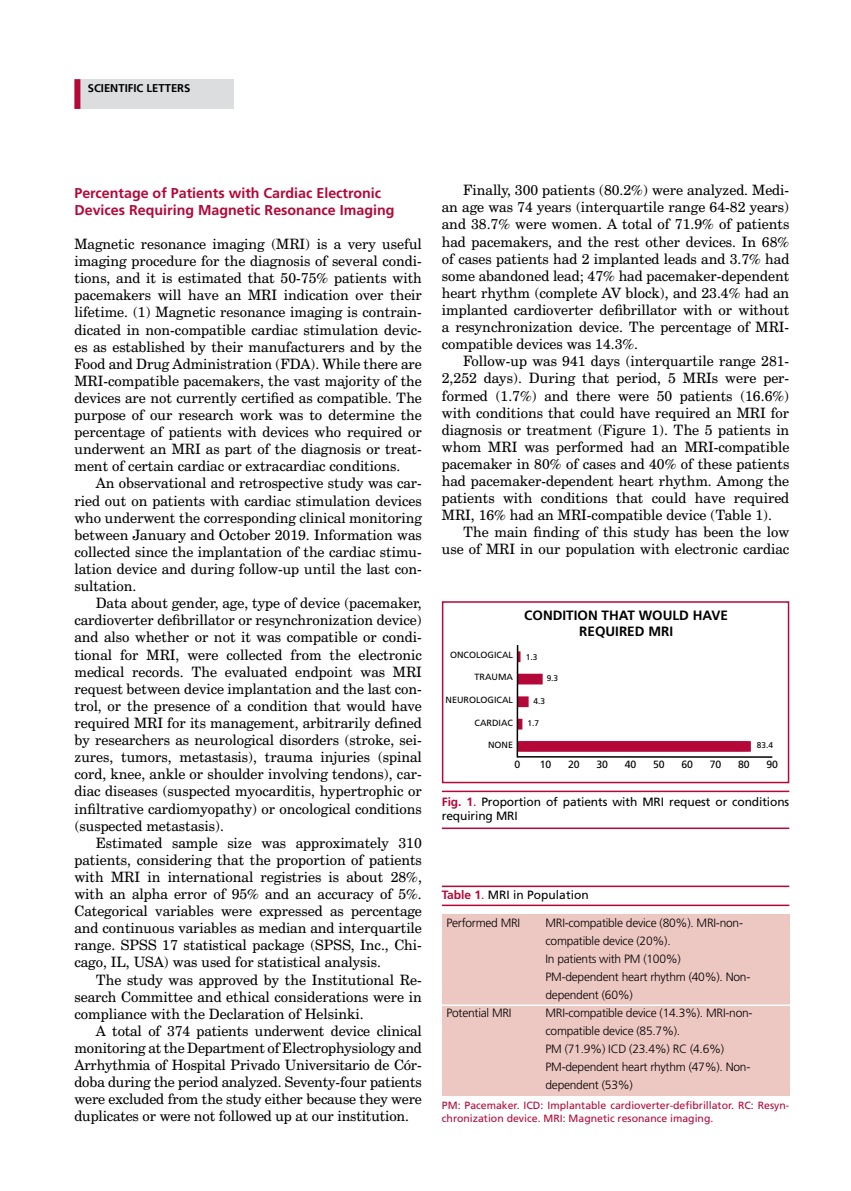
<style>
.page{position:relative;width:851px;height:1191px;background:#fff}
.page>*{position:absolute;margin:0;border:0;box-sizing:border-box;transform-origin:0 0}
.t1{font:14.25px/17.1px "Century Schoolbook BT";color:#000;text-align:justify}
.t2{font:700 14.25px/17.1px "Frutiger LT Std";color:#b30838}
.t3{font:700 13.5px/16.2px "Frutiger LT Std";color:#000;text-align:center}
.t4{font:300 12px/18px "Frutiger LT Std";letter-spacing:-.02em;color:#000}
.t5{font:12px/14.4px "Frutiger LT Std";letter-spacing:-.01em;color:#000}
.t6{font:700 11.25px "Frutiger";color:#000}
.t7{font:10.5px/12.6px "Frutiger LT Std";color:#b30838}
.t8{font:10.5px "Frutiger LT Std";color:#000}
.t9{font:9px "Frutiger LT Std";color:#000}
.t10{font:8.4px "Frutiger LT Std";color:#000}
.s1{font-weight:700;color:#b30838}
.s2{color:#b30838}
</style>
<div class="page">
<div style="left:74px;top:79px;width:160px;height:30px;background:#dcddde"></div>
<div style="left:74px;top:79px;width:6px;height:30px;background:#b30838"></div>
<svg style="left:518px;top:651px;width:2px;height:11px"></svg>
<svg style="left:518px;top:673px;width:24px;height:11px"></svg>
<div style="left:517px;top:696px;width:11px;height:11px;background:#b30838"></div>
<svg style="left:517px;top:718px;width:5px;height:11px"></svg>
<svg style="left:518px;top:741px;width:232px;height:11px"></svg>
<hr style="left:516px;top:645px;width:2px;height:112px;background:#000">
<div style="left:442px;top:601px;width:347px;height:182px;border:2px solid #b30838"></div>
<hr style="left:517px;top:756px;width:255px;height:2px;background:#000">
<hr style="left:442px;top:827px;width:347px;height:2px;background:#b30838">
<hr style="left:442px;top:790px;width:347px;height:2px;background:#b30838">
<hr style="left:442px;top:904px;width:347px;height:2px;background:#b30838">
<hr style="left:442px;top:885px;width:347px;height:2px;background:#b30838">
<div style="left:442px;top:913px;width:347px;height:182px;background:#edc7c2"></div>
<hr style="left:439px;top:1004px;width:352px;height:2px;background:#fff">
<p class="t6" style="left:88px;top:82px;width:104px">SCIENTIFIC LETTERS</p>
<p class="t2" style="left:74px;top:184px;width:321px">Percentage of Patients with Cardiac Electronic<br>Devices Requiring Magnetic Resonance Imaging</p>
<p class="t1" style="left:74px;top:235px;width:349px">Magnetic resonance imaging (MRI) is a very useful imaging procedure for the diagnosis of several condi&shy;tions, and it is estimated that 50-75% patients with pacemakers will have an MRI indication over their lifetime. (1) Magnetic resonance imaging is contrain&shy;dicated in non-compatible cardiac stimulation devic&shy;es as established by their manufacturers and by the Food and Drug Administration (FDA). While there are MRI-compatible pacemakers, the vast majority of the devices are not currently certified as compatible. The purpose of our research work was to determine the percentage of patients with devices who required or underwent an MRI as part of the diagnosis or treat&shy;ment of certain cardiac or extracardiac conditions.</p>
<p class="t1" style="left:74px;top:475px;width:349px;text-indent:21px">An observational and retrospective study was car&shy;ried out on patients with cardiac stimulation devices who underwent the corresponding clinical monitoring between January and October 2019. Information was collected since the implantation of the cardiac stimu&shy;lation device and during follow-up until the last con&shy;sultation.</p>
<p class="t1" style="left:74px;top:594px;width:349px;text-indent:21px">Data about gender, age, type of device (pacemaker, cardioverter defibrillator or resynchronization device) and also whether or not it was compatible or condi&shy;tional for MRI, were collected from the electronic medical records. The evaluated endpoint was MRI request between device implantation and the last con&shy;trol, or the presence of a condition that would have required MRI for its management, arbitrarily defined by researchers as neurological disorders (stroke, sei&shy;zures, tumors, metastasis), trauma injuries (spinal cord, knee, ankle or shoulder involving tendons), car&shy;diac diseases (suspected myocarditis, hypertrophic or infiltrative cardiomyopathy) or oncological conditions (suspected metastasis).</p>
<p class="t1" style="left:74px;top:834px;width:349px;text-indent:21px">Estimated sample size was approximately 310 patients, considering that the proportion of patients with MRI in international registries is about 28%, with an alpha error of 95% and an accuracy of 5%.<br>Categorical variables were expressed as percentage and continuous variables as median and interquartile range. SPSS 17 statistical package (SPSS, Inc., Chi&shy;cago, IL, USA) was used for statistical analysis.</p>
<p class="t1" style="left:74px;top:970px;width:349px;text-indent:21px">The study was approved by the Institutional Re&shy;search Committee and ethical considerations were in compliance with the Declaration of Helsinki.</p>
<p class="t1" style="left:74px;top:1022px;width:349px;text-indent:21px">A total of 374 patients underwent device clinical monitoring at the Department of Electrophysiology and Arrhythmia of Hospital Privado Universitario de Cór&shy;doba during the period analyzed. Seventy-four patients were excluded from the study either because they were duplicates or were not followed up at our institution.</p>
<p class="t1" style="left:442px;top:181px;width:349px;text-indent:21px">Finally, 300 patients (80.2%) were analyzed. Medi&shy;an age was 74 years (interquartile range 64-82 years) and 38.7% were women. A total of 71.9% of patients had pacemakers, and the rest other devices. In 68% of cases patients had 2 implanted leads and 3.7% had some abandoned lead; 47% had pacemaker-dependent heart rhythm (complete AV block), and 23.4% had an implanted cardioverter defibrillator with or without a resynchronization device. The percentage of MRI&shy;compatible devices was 14.3%.</p>
<p class="t1" style="left:442px;top:352px;width:349px;text-indent:21px">Follow-up was 941 days (interquartile range 281- 2,252 days). During that period, 5 MRIs were per&shy;formed (1.7%) and there were 50 patients (16.6%) with conditions that could have required an MRI for diagnosis or treatment (Figure 1). The 5 patients in whom MRI was performed had an MRI-compatible pacemaker in 80% of cases and 40% of these patients had pacemaker-dependent heart rhythm. Among the patients with conditions that could have required MRI, 16% had an MRI-compatible device (Table 1).</p>
<p class="t1" style="left:442px;top:523px;width:349px;text-align:right">The main finding of this study has been the low use of MRI in our population with electronic cardiac</p>
<p class="t9" style="left:450px;top:649px;width:64px">ONCOLOGICAL</p>
<p class="t9" style="left:474px;top:672px;width:40px">TRAUMA</p>
<p class="t9" style="left:445px;top:694px;width:69px">NEUROLOGICAL</p>
<p class="t9" style="left:474px;top:717px;width:40px">CARDIAC</p>
<p class="t9" style="left:488px;top:739px;width:27px">NONE</p>
<p class="t3" style="left:524px;top:607px;width:205px">CONDITION THAT WOULD HAVE<br>REQUIRED MRI</p>
<p class="t10" style="left:526px;top:651px;width:13px">1.3</p>
<p class="t10" style="left:546px;top:673px;width:13px">9.3</p>
<p class="t10" style="left:533px;top:696px;width:13px">4.3</p>
<p class="t10" style="left:527px;top:717px;width:13px">1.7</p>
<p class="t10" style="left:756px;top:740px;width:18px">83.4</p>
<p class="t8" style="left:514px;top:758px;width:7px">0</p>
<p class="t8" style="left:539px;top:758px;width:13px">10</p>
<p class="t8" style="left:568px;top:758px;width:13px">20</p>
<p class="t8" style="left:596px;top:758px;width:13px">30</p>
<p class="t8" style="left:624px;top:758px;width:13px">40</p>
<p class="t8" style="left:653px;top:758px;width:13px">50</p>
<p class="t8" style="left:681px;top:758px;width:13px">60</p>
<p class="t8" style="left:709px;top:758px;width:13px">70</p>
<p class="t8" style="left:738px;top:758px;width:13px">80</p>
<p class="t8" style="left:766px;top:758px;width:13px">90</p>
<p class="t5" style="left:442px;top:794px;width:349px"><span class="s1">Fig. 1</span><span class="s2">.</span> Proportion of patients with MRI request or conditions requiring MRI</p>
<p class="t5" style="left:442px;top:887px;width:148px"><span class="s1">Table 1</span><span class="s2">.</span> MRI in Population</p>
<p class="t4" style="left:446px;top:914px;width:75px">Performed MRI</p>
<p class="t4" style="left:545px;top:914px;width:208px">MRI-compatible device (80%). MRI-non&shy;compatible device (20%).<br>In patients with PM (100%)<br>PM-dependent heart rhythm (40%). Non&shy;dependent (60%)<br>MRI-compatible device (14.3%). MRI-non&shy;compatible device (85.7%).<br>PM (71.9%) ICD (23.4%) RC (4.6%)<br>PM-dependent heart rhythm (47%). Non&shy;dependent (53%)</p>
<p class="t7" style="left:442px;top:1099px;width:349px">PM: Pacemaker. ICD: Implantable cardioverter-defibrillator. RC: Resyn&shy;chronization device. MRI: Magnetic resonance imaging.</p>
<p class="t4" style="left:446px;top:1004px;width:67px">Potential MRI</p>
</div>
